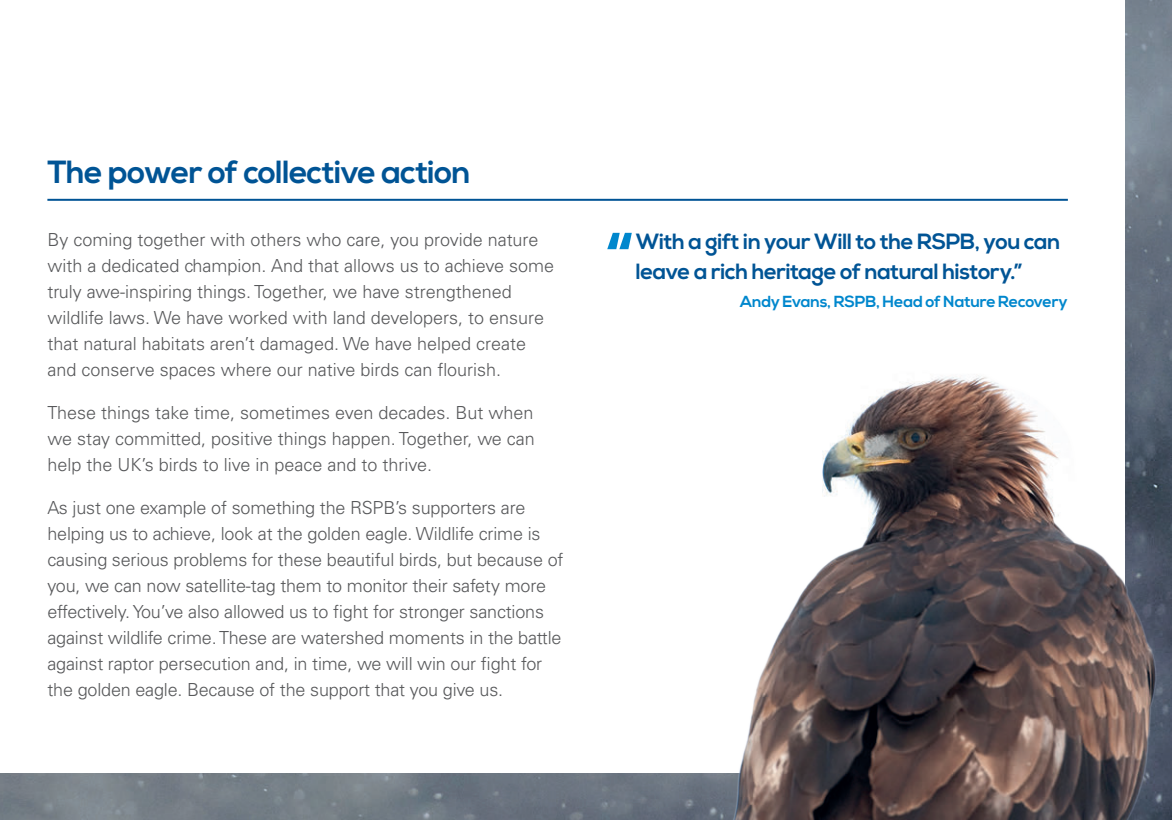
<style>
.page{position:relative;width:1172px;height:820px;background:#fff}
.page>*{position:absolute;margin:0;border:0;box-sizing:border-box;transform-origin:0 0}
.t1{font:700 32px "Nexa";letter-spacing:-.025em;color:#005495}
.t2{font:700 22px/30px "Nexa";letter-spacing:-.015em;color:#005495}
.t3{font:300 18px/26px "Univers LT Std";letter-spacing:-.01em;color:#57585a}
.t4{font:700 16px "Nexa";letter-spacing:-.01em;color:#0087cd}
</style>
<div class="page">
<img style="left:0;top:0;width:1172px;height:820px">
<div style="left:0;top:0;width:1125px;height:773px;background:#fff"></div>
<svg style="left:607px;top:233px;width:25px;height:16px"></svg>
<hr style="left:47px;top:199px;width:1021px;height:2px;background:#005495">
<img style="left:702px;top:361px;width:470px;height:459px">
<p class="t1" style="left:47px;top:154px;width:425px">The power of collective action</p>
<p class="t3" style="left:47px;top:227px;width:508px">By coming together with others who care, you provide nature with a dedicated champion. And that allows us to achieve some truly awe-inspiring things. Together, we have strengthened wildlife laws. We have worked with land developers, to ensure that natural habitats aren’t damaged. We have helped create and conserve spaces where our native birds can flourish.</p>
<p class="t3" style="left:47px;top:399px;width:489px;text-align:justify">These things take time, sometimes even decades. But when we stay committed, positive things happen. Together, we can help the UK’s birds to live in peace and to thrive.</p>
<p class="t3" style="left:47px;top:494px;width:518px">As just one example of something the RSPB’s supporters are helping us to achieve, look at the golden eagle. Wildlife crime is causing serious problems for these beautiful birds, but because of you, we can now satellite-tag them to monitor their safety more effectively. You’ve also allowed us to fight for stronger sanctions against wildlife crime. These are watershed moments in the battle against raptor persecution and, in time, we will win our fight for the golden eagle. Because of the support that you give us.</p>
<p class="t2" style="left:636px;top:228px;width:426px">With a gift in your Will to the RSPB, you can leave a rich heritage of natural history.”</p>
<p class="t4" style="left:740px;top:293px;width:329px">Andy Evans, RSPB, Head of Nature Recovery</p>
</div>
